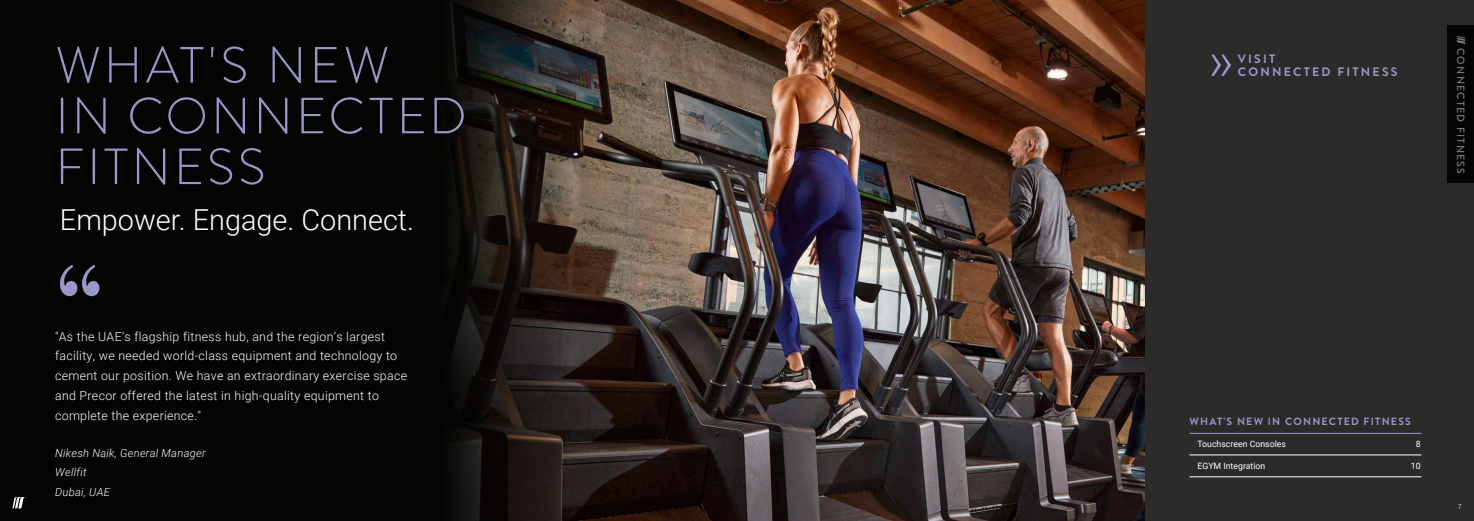
<style>
.page{position:relative;width:1474px;height:521px;background:#fff}
.page>*{position:absolute;margin:0;border:0;box-sizing:border-box;transform-origin:0 0}
.t1{font:300 62.12px "Brandon Grotesque";color:#9797ca}
.t2{font:300 50.75px/50.8px "Brandon Grotesque";letter-spacing:.065em;color:#9797ca}
.t3{font:300 28.88px "Roboto";color:#fff}
.t4{font:300 12.34px/19.8px "Roboto";letter-spacing:.025em;color:#fff}
.t5{font:700 12.25px "Brandon Grotesque";letter-spacing:.18em;color:#9797ca}
.t6{font:italic 300 11.11px/19.8px "Roboto";letter-spacing:.025em;color:#fff}
.t7{font:700 10.5px "Brandon Grotesque";letter-spacing:.115em;color:#9797ca}
.t8{font:500 10.5px "Brandon Grotesque";letter-spacing:.115em;color:#7e7b7b}
.t9{font:8.75px "Roboto";color:#fff}
.t10{font:300 7px "Roboto";color:#fff}
</style>
<div class="page">
<div style="left:0;top:0;width:461px;height:521px;background:#040503"></div>
<img style="left:570px;top:0;width:575px;height:521px">
<svg style="left:446px;top:0;width:124px;height:521px;background:#1f1916"></svg>
<svg style="left:60px;top:265px;width:39px;height:31px"></svg>
<div style="left:1145px;top:0;width:328px;height:521px;background:#2c2b2a"></div>
<svg style="left:12px;top:497px;width:14px;height:11px"></svg>
<hr style="left:1189px;top:433px;width:232px;height:1px;background:#9797ca">
<hr style="left:1189px;top:455px;width:232px;height:1px;background:#fff">
<hr style="left:1189px;top:477px;width:232px;height:1px;background:#fff">
<div style="left:1446px;top:25px;width:27px;height:158px;background:#040503"></div>
<svg style="left:1456px;top:36px;width:8px;height:8px"></svg>
<h2 class="t2" style="left:55px;top:40px;width:412px">WHAT'S NEW<br>IN CONNECTED<br>FITNESS</h2>
<h3 class="t3" style="left:60px;top:199px;width:356px">Empower. Engage. Connect.</h3>
<p class="t4" style="left:55px;top:326px;width:353px">"As the UAE’s flagship fitness hub, and the region’s largest facility, we needed world-class equipment and technology to cement our position. We have an extraordinary exercise space and Precor offered the latest in high-quality equipment to complete the experience."</p>
<p class="t6" style="left:55px;top:442px;width:152px">Nikesh Naik, General Manager<br>Wellfit<br>Dubai, UAE</p>
<h1 class="t1" style="left:1208px;top:14px;width:27px">»</h1>
<p class="t5" style="left:1237px;top:50px;width:39px">VISIT</p>
<p class="t5" style="left:1237px;top:63px;width:161px">CONNECTED FITNESS</p>
<p class="t8" style="left:1467px;top:48px;width:127px;rotate:90deg">CONNECTED FITNESS</p>
<p class="t7" style="left:1189px;top:414px;width:223px">WHAT'S NEW IN CONNECTED FITNESS</p>
<p class="t9" style="left:1197px;top:438px;width:90px">Touchscreen Consoles</p>
<p class="t9" style="left:1415px;top:438px;width:6px">8</p>
<p class="t9" style="left:1197px;top:459px;width:69px">EGYM Integration</p>
<p class="t9" style="left:1410px;top:459px;width:11px">10</p>
<p class="t10" style="left:1457px;top:501px;width:6px">#</p>
<p class="t10" style="left:1457px;top:501px;width:5px">7</p>
</div>
